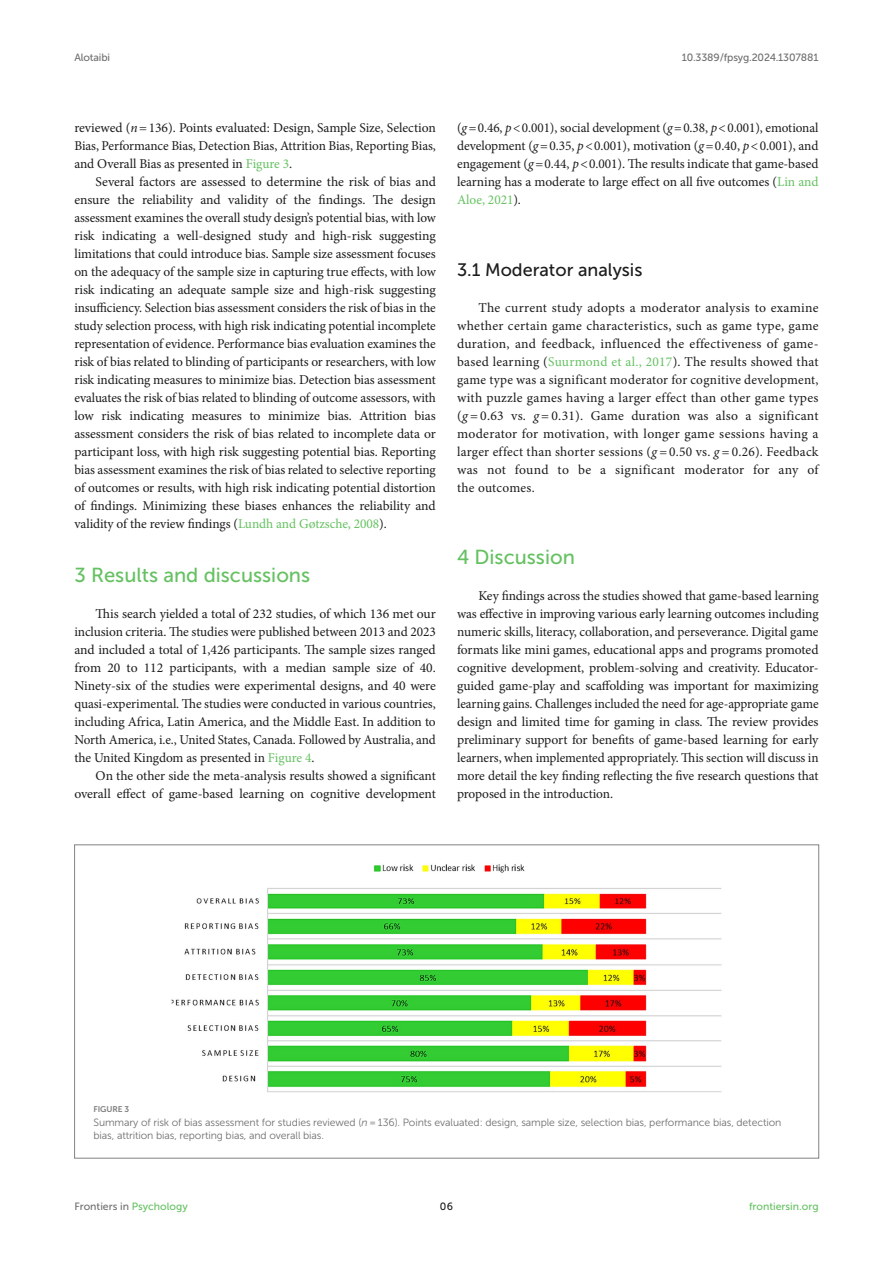
<style>
.page{position:relative;width:893px;height:1263px;background:#fff}
.page>*{position:absolute;margin:0;border:0;box-sizing:border-box;transform-origin:0 0}
.HEAD_1{font:20.25px "Museo Sans 500";color:#65c161}
.HEAD_2{font:18px "Museo Sans 500";color:#1b1c1b}
.TEXT_FLUSH{font:13.5px/18px "Minion Pro";letter-spacing:-.005em;color:#1b1c1b;text-align:justify}
.TEXT{font:13.5px/18px "Minion Pro";letter-spacing:-.005em;color:#1b1c1b;text-align:justify}
.FIG_LEG{font:10.5px/13.5px "Museo Sans 300";letter-spacing:-.01em;color:#706f70}
.t1{font:10.5px "Museo Sans 500";letter-spacing:-.015em;color:#706f70}
.t2{font:10.5px "Museo Sans 500";color:#65c161}
.t3{font:10.5px "Museo Sans 500";color:#1b1c1b}
.FIG_HD{font:8.25px "Museo Sans 700";letter-spacing:-.01em;color:#7e7f7f}
.s1{font-style:italic}
.s2{color:#65c161}
</style>
<div class="page">
<img style="left:171px;top:864px;width:551px;height:229px">
<p class="t1" style="left:74px;top:51px;width:37px">Alotaibi</p>
<p class="t1" style="left:682px;top:51px;width:138px">10.3389/fpsyg.2024.1307881</p>
<p class="TEXT_FLUSH" style="left:74px;top:119px;width:363px">reviewed (<span class="s1">n</span>=136). Points evaluated: Design, Sample Size, Selection Bias, Performance Bias, Detection Bias, Attrition Bias, Reporting Bias, and Overall Bias as presented in <span class="s2">Figure 3</span>.</p>
<p class="TEXT" style="left:74px;top:173px;width:363px;text-indent:21px">Several factors are assessed to determine the risk of bias and ensure the reliability and validity of the findings. The design assessment examines the overall study design’s potential bias, with low risk indicating a well-designed study and high-risk suggesting limitations that could introduce bias. Sample size assessment focuses on the adequacy of the sample size in capturing true effects, with low risk indicating an adequate sample size and high-risk suggesting insufficiency. Selection bias assessment considers the risk of bias in the study selection process, with high risk indicating potential incomplete representation of evidence. Performance bias evaluation examines the risk of bias related to blinding of participants or researchers, with low risk indicating measures to minimize bias. Detection bias assessment evaluates the risk of bias related to blinding of outcome assessors, with low risk indicating measures to minimize bias. Attrition bias assessment considers the risk of bias related to incomplete data or participant loss, with high risk suggesting potential bias. Reporting bias assessment examines the risk of bias related to selective reporting of outcomes or results, with high risk indicating potential distortion of findings. Minimizing these biases enhances the reliability and validity of the review findings (<span class="s2">Lundh and Gøtzsche, 2008</span>).</p>
<p class="HEAD_1" style="left:74px;top:564px;width:237px">3 Results and discussions</p>
<p class="TEXT_FLUSH" style="left:74px;top:605px;width:363px;text-indent:21px">This search yielded a total of 232 studies, of which 136 met our inclusion criteria. The studies were published between 2013 and 2023 and included a total of 1,426 participants. The sample sizes ranged from 20 to 112 participants, with a median sample size of 40.<br>Ninety-six of the studies were experimental designs, and 40 were quasi-experimental. The studies were conducted in various countries, including Africa, Latin America, and the Middle East. In addition to North America, i.e., United States, Canada. Followed by Australia, and the United Kingdom as presented in <span class="s2">Figure 4</span>.</p>
<p class="TEXT" style="left:74px;top:767px;width:363px;text-align:right">On the other side the meta-analysis results showed a significant overall effect of game-based learning on cognitive development</p>
<p class="TEXT" style="left:457px;top:119px;width:363px">(<span class="s1">g</span>=0.46, <span class="s1">p</span>&lt;0.001), social development (<span class="s1">g</span>=0.38, <span class="s1">p</span>&lt;0.001), emotional development (<span class="s1">g</span>=0.35, <span class="s1">p</span>&lt;0.001), motivation (<span class="s1">g</span>=0.40, <span class="s1">p</span>&lt;0.001), and engagement (<span class="s1">g</span>=0.44, <span class="s1">p</span>&lt;0.001). The results indicate that game-based learning has a moderate to large effect on all five outcomes (<span class="s2">Lin and Aloe, 2021</span>).</p>
<p class="HEAD_2" style="left:457px;top:260px;width:187px">3.1 Moderator analysis</p>
<p class="TEXT_FLUSH" style="left:457px;top:299px;width:363px;text-indent:21px">The current study adopts a moderator analysis to examine whether certain game characteristics, such as game type, game duration, and feedback, influenced the effectiveness of game&shy;based learning (<span class="s2">Suurmond et al., 2017</span>). The results showed that game type was a significant moderator for cognitive development, with puzzle games having a larger effect than other game types (<span class="s1">g</span> = 0.63 vs. <span class="s1">g</span> = 0.31). Game duration was also a significant moderator for motivation, with longer game sessions having a larger effect than shorter sessions (<span class="s1">g</span> = 0.50 vs. <span class="s1">g</span> = 0.26). Feedback was not found to be a significant moderator for any of the outcomes.</p>
<p class="HEAD_1" style="left:457px;top:546px;width:119px">4 Discussion</p>
<p class="TEXT_FLUSH" style="left:457px;top:587px;width:363px;text-indent:21px">Key findings across the studies showed that game-based learning was effective in improving various early learning outcomes including numeric skills, literacy, collaboration, and perseverance. Digital game formats like mini games, educational apps and programs promoted cognitive development, problem-solving and creativity. Educator&shy;guided game-play and scaffolding was important for maximizing learning gains. Challenges included the need for age-appropriate game design and limited time for gaming in class. The review provides preliminary support for benefits of game-based learning for early learners, when implemented appropriately. This section will discuss in more detail the key finding reflecting the five research questions that proposed in the introduction.</p>
<p class="FIG_HD" style="left:94px;top:1105px;width:37px">FIGURE 3</p>
<p class="FIG_LEG" style="left:94px;top:1115px;width:689px">Summary of risk of bias assessment for studies reviewed (<span class="s1">n</span> = 136). Points evaluated: design, sample size, selection bias, performance bias, detection bias, attrition bias, reporting bias, and overall bias.</p>
<p class="t1" style="left:74px;top:1200px;width:115px">Frontiers in <span class="s2">Psychology</span></p>
<p class="t3" style="left:440px;top:1200px;width:15px">06</p>
<p class="t2" style="left:749px;top:1200px;width:71px">frontiersin.org</p>
</div>
